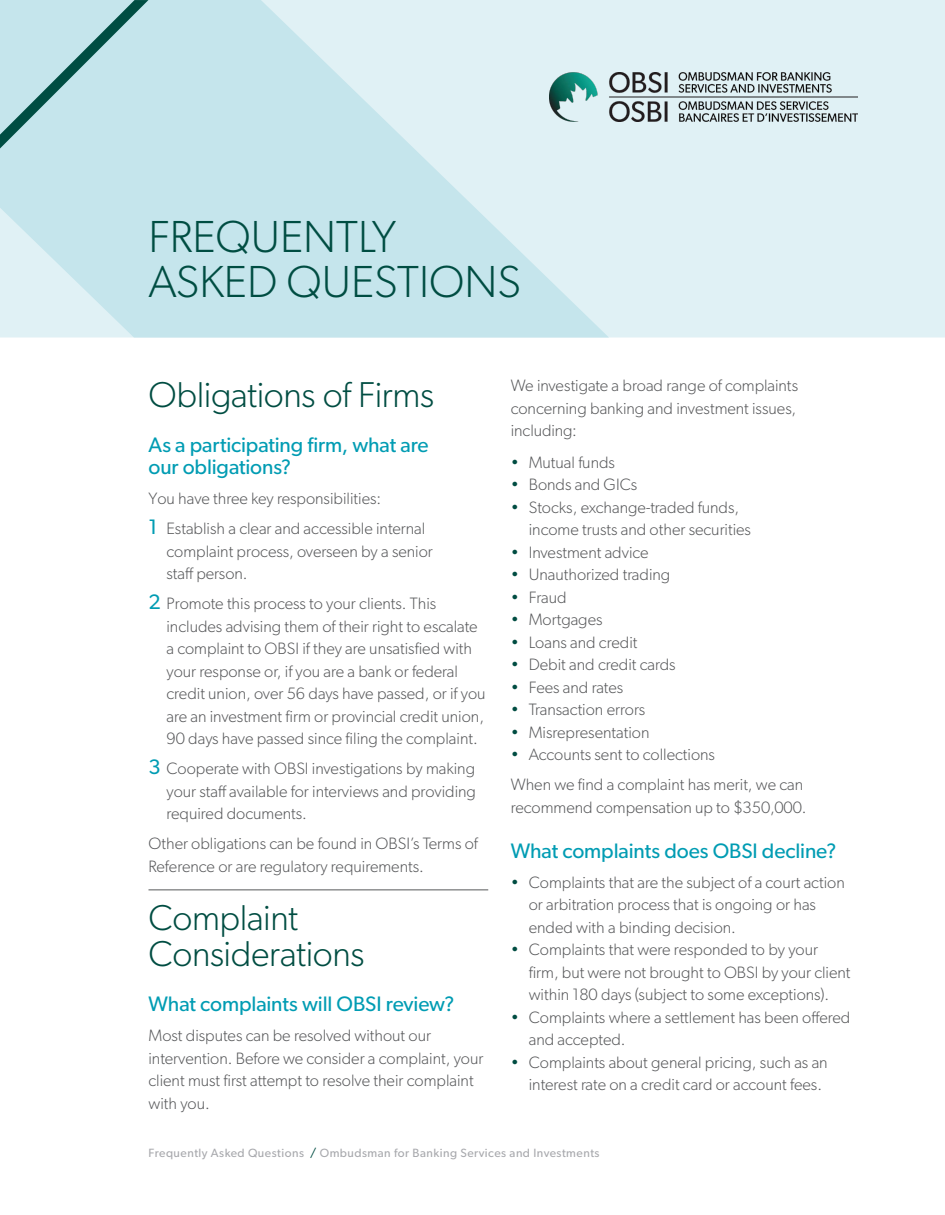
<style>
.page{position:relative;width:945px;height:1215px;background:#fff}
.page>*{position:absolute;margin:0;border:0;box-sizing:border-box;transform-origin:0 0}
.FS_Head{font:300 45px/45px "Gibson";color:#004d42}
.Body{font:300 36px/36px "Gibson";letter-spacing:-.01em;color:#004d42}
.Large_subhead{font:300 36px "Gibson";letter-spacing:-.015em;color:#004d42}
.FS_Subhead{font:21px/22.5px "Gibson";letter-spacing:-.005em;color:#009cb3}
.Body-2{font:300 16.5px/22.5px "Gibson";color:#57585a}
.Tertiary_Heads{font:300 16.5px/22.5px "Gibson";color:#57585a;text-align:justify}
.t1{font:12px "Gibson";letter-spacing:.04em;color:#a8a9ad}
.s1{font-weight:400;font-size:21px;color:#009cb3}
.s2{color:#004d42}
</style>
<div class="page">
<div style="left:609px;top:0;width:336px;height:338px;background:#e0f1f5"></div>
<svg style="left:0;top:0;width:609px;height:338px;background:#cee9ef"></svg>
<svg style="left:0;top:0;width:148px;height:155px;background:#b4d7dd"></svg>
<hr style="left:148px;top:890px;width:340px;height:1px;background:#57585a">
<img style="left:550px;top:73px;width:307px;height:49px">
<p class="FS_Head" style="left:148px;top:213px;width:374px">FREQUENTLY<br>ASKED QUESTIONS</p>
<p class="Large_subhead" style="left:148px;top:373px;width:287px">Obligations of Firms</p>
<p class="FS_Subhead" style="left:148px;top:433px;width:282px">As a participating firm, what are our obligations?</p>
<p class="Body-2" style="left:148px;top:487px;width:234px">You have three key responsibilities:</p>
<p class="Body-2" style="left:166px;top:517px;width:268px;text-indent:-18px"><span class="s1">1</span> Establish a clear and accessible internal complaint process, overseen by a senior staff person.</p>
<p class="Body-2" style="left:166px;top:592px;width:321px;text-indent:-18px"><span class="s1">2</span> Promote this process to your clients. This includes advising them of their right to escalate a complaint to OBSI if they are unsatisfied with your response or, if you are a bank or federal credit union, over 56 days have passed, or if you are an investment firm or provincial credit union, 90 days have passed since filing the complaint.</p>
<p class="Body-2" style="left:166px;top:757px;width:311px;text-align:justify;text-indent:-18px"><span class="s1">3</span> Cooperate with OBSI investigations by making your staff available for interviews and providing required documents.</p>
<p class="Body-2" style="left:148px;top:832px;width:331px">Other obligations can be found in OBSI’s Terms of<br>Reference or are regulatory requirements.</p>
<p class="Body" style="left:148px;top:899px;width:218px">Complaint<br>Considerations</p>
<p class="FS_Subhead" style="left:148px;top:992px;width:307px">What complaints will OBSI review?</p>
<p class="Body-2" style="left:148px;top:1024px;width:336px">Most disputes can be resolved without our intervention. Before we consider a complaint, your client must first attempt to resolve their complaint with you.</p>
<p class="Tertiary_Heads" style="left:511px;top:374px;width:289px">We investigate a broad range of complaints concerning banking and investment issues, including:</p>
<p class="Body-2" style="left:511px;top:451px;width:106px"><span class="s2">•</span> Mutual funds</p>
<p class="Body-2" style="left:511px;top:473px;width:128px"><span class="s2">•</span> Bonds and GICs</p>
<p class="Body-2" style="left:529px;top:496px;width:224px;text-indent:-18px"><span class="s2">•</span> Stocks, exchange-traded funds, income trusts and other securities</p>
<p class="Body-2" style="left:511px;top:541px;width:139px"><span class="s2">•</span> Investment advice</p>
<p class="Body-2" style="left:511px;top:563px;width:161px"><span class="s2">•</span> Unauthorized trading</p>
<p class="Body-2" style="left:511px;top:586px;width:57px"><span class="s2">•</span> Fraud</p>
<p class="Body-2" style="left:511px;top:608px;width:93px"><span class="s2">•</span> Mortgages</p>
<p class="Body-2" style="left:511px;top:631px;width:128px"><span class="s2">•</span> Loans and credit</p>
<p class="Body-2" style="left:511px;top:653px;width:167px"><span class="s2">•</span> Debit and credit cards</p>
<p class="Body-2" style="left:511px;top:676px;width:114px"><span class="s2">•</span> Fees and rates</p>
<p class="Body-2" style="left:511px;top:698px;width:136px"><span class="s2">•</span> Transaction errors</p>
<p class="Body-2" style="left:511px;top:721px;width:140px"><span class="s2">•</span> Misrepresentation</p>
<p class="Body-2" style="left:511px;top:743px;width:206px"><span class="s2">•</span> Accounts sent to collections</p>
<p class="Body-2" style="left:511px;top:773px;width:297px">When we find a complaint has merit, we can recommend compensation up to $350,000.</p>
<p class="FS_Subhead" style="left:511px;top:839px;width:327px">What complaints does OBSI decline?</p>
<p class="Body-2" style="left:529px;top:871px;width:318px;text-indent:-18px"><span class="s2">•</span> Complaints that are the subject of a court action or arbitration process that is ongoing or has ended with a binding decision.</p>
<p class="Body-2" style="left:529px;top:938px;width:323px;text-indent:-18px"><span class="s2">•</span> Complaints that were responded to by your firm, but were not brought to OBSI by your client within 180 days (subject to some exceptions).</p>
<p class="Body-2" style="left:529px;top:1006px;width:323px;text-indent:-18px"><span class="s2">•</span> Complaints where a settlement has been offered and accepted.</p>
<p class="Body-2" style="left:529px;top:1051px;width:300px;text-indent:-18px"><span class="s2">•</span> Complaints about general pricing, such as an interest rate on a credit card or account fees.</p>
<p class="t1" style="left:148px;top:1145px;width:453px">Frequently Asked Questions <span class="s2">/</span> Ombudsman for Banking Services and Investments</p>
</div>
